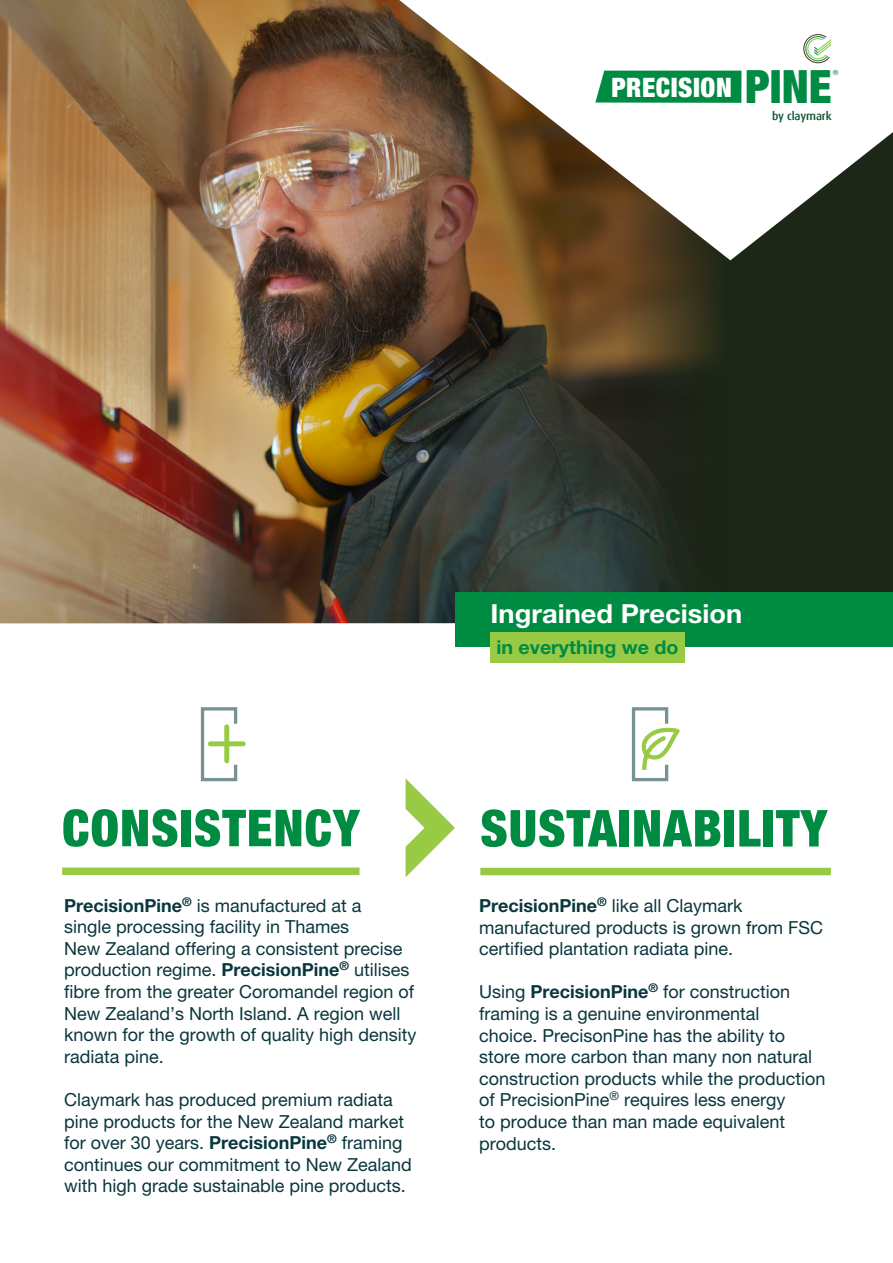
<style>
.page{position:relative;width:893px;height:1263px;background:#fff}
.page>*{position:absolute;margin:0;border:0;box-sizing:border-box;transform-origin:0 0}
.Paragraph_Style_1{font:900 condensed 51px "Helvetica Neue";letter-spacing:.02em;color:#008b43}
.t1{font:900 condensed 45.75px "Helvetica Neue";color:#008b43}
.t2{font:500 42.75px "Dax";color:#008b43}
.t3{font:500 38.1px "Dax";color:#008b43}
.t4{font:900 condensed 26.7px "Helvetica Neue";letter-spacing:.02em;color:#fff}
.t5{font:700 26.25px "Helvetica Neue LT Pro";color:#fff;scale:1.04 1}
.t6{font:700 18.9px "Helvetica Neue LT Pro";color:#008b43;scale:1.04 1}
.t7{font:18px/21.6px "Helvetica Neue LT Pro";color:#0a373c}
.t8{font:500 11.55px "Dax";letter-spacing:-.01em;color:#0a502c}
.t9{font:7.05px "Helvetica Neue";color:#0e8a44}
.s1{font-weight:700}
</style>
<div class="page">
<img style="left:1px;top:0;width:622px;height:623px">
<svg style="left:623px;top:260px;width:270px;height:332px;background:#222919"></svg>
<hr style="left:0;top:0;width:1px;height:808px;background:#1c2717">
<svg style="left:399px;top:0;width:494px;height:260px"></svg>
<div style="left:0;top:623px;width:893px;height:640px;background:#fff"></div>
<div style="left:455px;top:592px;width:438px;height:55px;background:#008b43"></div>
<div style="left:491px;top:633px;width:194px;height:30px;background:#98ca45"></div>
<svg style="left:200px;top:707px;width:39px;height:75px"></svg>
<div style="left:210px;top:741px;width:33px;height:5px;background:#98ca45"></div>
<div style="left:224px;top:727px;width:5px;height:34px;background:#98ca45"></div>
<svg style="left:631px;top:707px;width:49px;height:75px"></svg>
<div style="left:62px;top:867px;width:297px;height:8px;background:#98ca45"></div>
<div style="left:480px;top:868px;width:351px;height:7px;background:#98ca45"></div>
<div style="left:595px;top:71px;width:146px;height:32px;background:#008b43"></div>
<svg style="left:803px;top:34px;width:28px;height:29px"></svg>
<svg style="left:405px;top:778px;width:50px;height:99px"></svg>
<p class="t3" style="left:733px;top:57px;width:100px">A-lign</p>
<p class="t2" style="left:722px;top:58px;width:111px">A-lign</p>
<p class="t8" style="left:772px;top:109px;width:61px">by claymark</p>
<p class="t9" style="left:833px;top:67px;width:7px">®</p>
<p class="t1" style="left:745px;top:49px;width:88px">PINE</p>
<p class="t4" style="left:611px;top:65px;width:122px">PRECISION</p>
<p class="t5" style="left:491px;top:598px;width:243px">Ingrained Precision</p>
<p class="t6" style="left:496px;top:636px;width:177px">in everything we do</p>
<p class="Paragraph_Style_1" style="left:62px;top:786px;width:299px">CONSISTENCY</p>
<p class="Paragraph_Style_1" style="left:480px;top:786px;width:348px">SUSTAINABILITY</p>
<p class="t7" style="left:64px;top:894px;width:354px"><span class="s1">PrecisionPine</span><sup>®</sup> is manufactured at a<br>single processing facility in Thames<br>New Zealand offering a consistent precise production regime. <span class="s1">PrecisionPine</span><sup>®</sup> utilises fibre from the greater Coromandel region of New Zealand’s North Island. A region well known for the growth of quality high density radiata pine.</p>
<p class="t7" style="left:64px;top:1088px;width:349px">Claymark has produced premium radiata pine products for the New Zealand market for over 30 years. <span class="s1">PrecisionPine</span><sup>®</sup> framing continues our commitment to New Zealand with high grade sustainable pine products.</p>
<p class="t7" style="left:479px;top:894px;width:346px"><span class="s1">PrecisionPine</span><sup>®</sup> like all Claymark manufactured products is grown from FSC certified plantation radiata pine.</p>
<p class="t7" style="left:479px;top:981px;width:348px">Using <span class="s1">PrecisionPine</span><sup>®</sup> for construction framing is a genuine environmental<br>choice. PrecisonPine has the ability to store more carbon than many non natural construction products while the production of PrecisionPine<sup>®</sup> requires less energy<br>to produce than man made equivalent products.</p>
</div>
